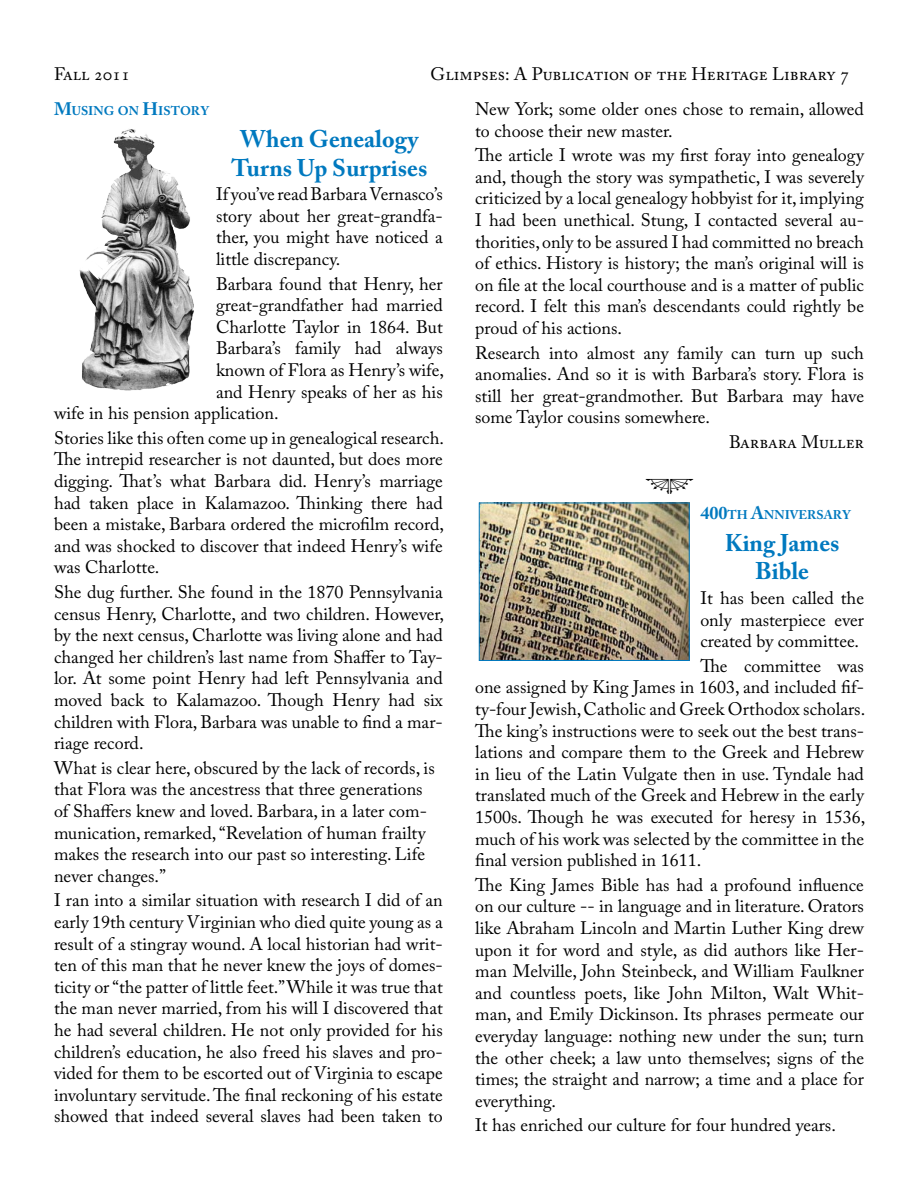
<style>
.page{position:relative;width:918px;height:1188px;background:#fff}
.page>*{position:absolute;margin:0;border:0;box-sizing:border-box;transform-origin:0 0}
.t1{font:700 24px/28.8px "Adobe Caslon Pro";color:#0079bf;text-align:center}
.t2{font:18px/21.6px "Adobe Caslon Pro";color:#000;text-align:justify}
.t3{font:700 12.6px "Adobe Caslon Pro";color:#0079bf}
.s1{font-size:18px}
</style>
<div class="page">
<img style="left:79px;top:129px;width:115px;height:262px">
<img style="left:481px;top:505px;width:207px;height:154px">
<div style="left:479px;top:503px;width:211px;height:158px;border:1px solid #0079bf"></div>
<p class="t2" style="left:54px;top:63px;width:78px">Fall 2011</p>
<p class="t2" style="left:431px;top:63px;width:406px">Glimpses: A Publication of the Heritage Library</p>
<p class="t3" style="left:54px;top:103px;width:156px"><span class="s1">M</span>using on <span class="s1">H</span>istory</p>
<h1 class="t1" style="left:231px;top:124px;width:198px">When Genealogy<br>Turns Up Surprises</h1>
<p class="t2" style="left:216px;top:183px;width:228px">If you’ve read Barbara Vernasco’s story about her great-grandfa&shy;ther, you might have noticed a little discrepancy.</p>
<p class="t2" style="left:216px;top:273px;width:228px">Barbara found that Henry, her</p>
<p class="t2" style="left:216px;top:294px;width:228px">great-grandfather had married</p>
<p class="t2" style="left:216px;top:316px;width:228px">Charlotte Taylor in 1864. But</p>
<p class="t2" style="left:216px;top:337px;width:228px">Barbara’s family had always</p>
<p class="t2" style="left:216px;top:359px;width:230px">known of Flora as Henry’s wife,</p>
<p class="t2" style="left:216px;top:381px;width:228px">and Henry speaks of her as his</p>
<p class="t2" style="left:54px;top:402px;width:226px">wife in his pension application.</p>
<p class="t2" style="left:54px;top:427px;width:392px">Stories like this often come up in genealogical research.<br>The intrepid researcher is not daunted, but does more digging. That’s what Barbara did. Henry’s marriage had taken place in Kalamazoo. Thinking there had been a mistake, Barbara ordered the microfilm record, and was shocked to discover that indeed Henry’s wife was Charlotte.</p>
<p class="t2" style="left:54px;top:581px;width:392px">She dug further. She found in the 1870 Pennsylvania census Henry, Charlotte, and two children. However, by the next census, Charlotte was living alone and had changed her children’s last name from Shaffer to Tay&shy;lor. At some point Henry had left Pennsylvania and moved back to Kalamazoo. Though Henry had six children with Flora, Barbara was unable to find a mar&shy;riage record.</p>
<p class="t2" style="left:54px;top:757px;width:382px;text-align:left">What is clear here, obscured by the lack of records, is that Flora was the ancestress that three generations of Shaffers knew and loved. Barbara, in a later com&shy;munication, remarked, “Revelation of human frailty makes the research into our past so interesting. Life never changes.”</p>
<p class="t2" style="left:54px;top:889px;width:390px">I ran into a similar situation with research I did of an early 19th century Virginian who died quite young as a result of a stingray wound. A local historian had writ&shy;ten of this man that he never knew the joys of domes&shy;ticity or “the patter of little feet.” While it was true that the man never married, from his will I discovered that he had several children. He not only provided for his children’s education, he also freed his slaves and pro&shy;vided for them to be escorted out of Virginia to escape involuntary servitude. The final reckoning of his estate showed that indeed several slaves had been taken to</p>
<p class="t2" style="left:475px;top:98px;width:390px">New York; some older ones chose to remain, allowed to choose their new master.</p>
<p class="t2" style="left:475px;top:144px;width:391px">The article I wrote was my first foray into genealogy and, though the story was sympathetic, I was severely criticized by a local genealogy hobbyist for it, implying I had been unethical. Stung, I contacted several au&shy;thorities, only to be assured I had committed no breach of ethics. History is history; the man’s original will is on file at the local courthouse and is a matter of public record. I felt this man’s descendants could rightly be proud of his actions.</p>
<p class="t2" style="left:475px;top:342px;width:390px">Research into almost any family can turn up such anomalies. And so it is with Barbara’s story. Flora is still her great-grandmother. But Barbara may have some Taylor cousins somewhere.</p>
<p class="t2" style="left:729px;top:431px;width:136px">Barbara Muller</p>
<p class="t3" style="left:700px;top:507px;width:152px"><span class="s1">400</span>th <span class="s1">A</span>nniversary</p>
<h1 class="t1" style="left:725px;top:528px;width:116px">King James<br>Bible</h1>
<p class="t2" style="left:700px;top:587px;width:165px">It has been called the only masterpiece ever created by committee.</p>
<p class="t2" style="left:475px;top:655px;width:392px;text-indent:225px">The committee was one assigned by King James in 1603, and included fif&shy;ty-four Jewish, Catholic and Greek Orthodox scholars.<br>The king’s instructions were to seek out the best trans&shy;lations and compare them to the Greek and Hebrew in lieu of the Latin Vulgate then in use. Tyndale had translated much of the Greek and Hebrew in the early 1500s. Though he was executed for heresy in 1536, much of his work was selected by the committee in the final version published in 1611.</p>
<p class="t2" style="left:475px;top:874px;width:390px">The King James Bible has had a profound influence on our culture -- in language and in literature. Orators like Abraham Lincoln and Martin Luther King drew upon it for word and style, as did authors like Her&shy;man Melville, John Steinbeck, and William Faulkner and countless poets, like John Milton, Walt Whit&shy;man, and Emily Dickinson. Its phrases permeate our everyday language: nothing new under the sun; turn the other cheek; a law unto themselves; signs of the times; the straight and narrow; a time and a place for everything.</p>
<p class="t2" style="left:475px;top:1114px;width:362px">It has enriched our culture for four hundred years.</p>
</div>
